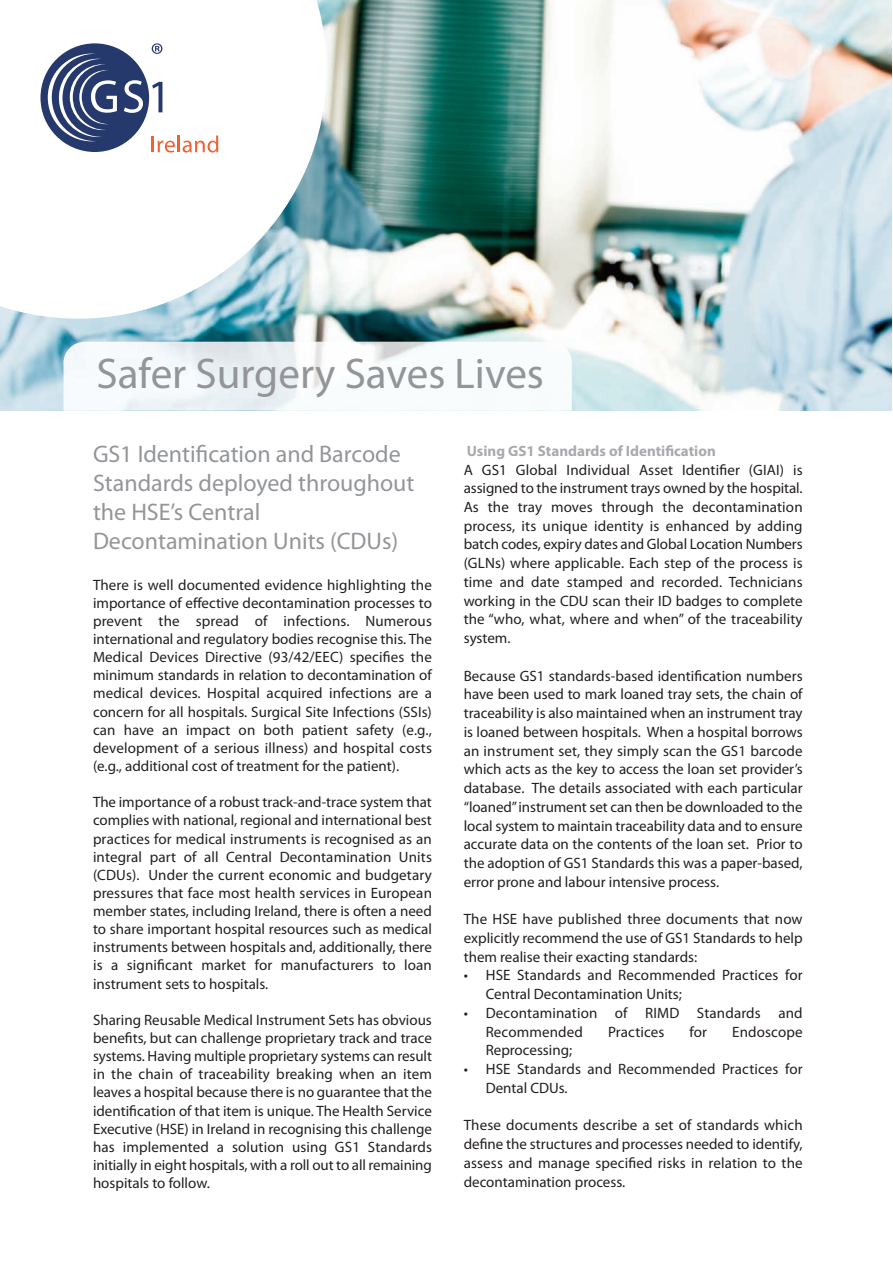
<style>
.page{position:relative;width:893px;height:1263px;background:#fff}
.page>*{position:absolute;margin:0;border:0;box-sizing:border-box;transform-origin:0 0}
.t1{font:43.2px "Myriad Pro";color:#939598}
.t2{font:24px/29px "Myriad Pro";color:#939598}
.t3{font:15px/18.1px "Myriad Pro";color:#231f20;text-align:justify}
.s1{font-weight:700;color:#a8a9ad}
</style>
<div class="page">
<img style="left:0;top:0;width:892px;height:411px">
<svg style="left:0;top:0;width:327px;height:319px"></svg>
<div style="left:22px;top:27px;width:229px;height:157px;background:#fff"></div>
<svg style="left:152px;top:136px;width:66px;height:17px"></svg>
<div style="left:40px;top:43px;width:109px;height:109px;background:#26396d;border-radius:50%"></div>
<svg style="left:124px;top:80px;width:19px;height:33px"></svg>
<svg style="left:152px;top:82px;width:10px;height:30px"></svg>
<svg style="left:48px;top:54px;width:69px;height:87px"></svg>
<svg style="left:152px;top:43px;width:10px;height:11px"></svg>
<img style="left:64px;top:342px;width:508px;height:21px">
<p class="t1" style="left:97px;top:358px;width:449px">Safer Surgery Saves Lives</p>
<p class="t2" style="left:93px;top:442px;width:323px">GS1 Identification and Barcode<br>Standards deployed throughout the HSE’s Central<br>Decontamination Units (CDUs)</p>
<p class="t3" style="left:93px;top:577px;width:340px">There is well documented evidence highlighting the importance of effective decontamination processes to prevent the spread of infections. Numerous international and regulatory bodies recognise this. The Medical Devices Directive (93/42/EEC) specifies the minimum standards in relation to decontamination of medical devices. Hospital acquired infections are a concern for all hospitals. Surgical Site Infections (SSIs) can have an impact on both patient safety (e.g., development of a serious illness) and hospital costs (e.g., additional cost of treatment for the patient).</p>
<p class="t3" style="left:93px;top:794px;width:340px">The importance of a robust track-and-trace system that complies with national, regional and international best practices for medical instruments is recognised as an integral part of all Central Decontamination Units (CDUs). Under the current economic and budgetary pressures that face most health services in European member states, including Ireland, there is often a need to share important hospital resources such as medical instruments between hospitals and, additionally, there is a significant market for manufacturers to loan instrument sets to hospitals.</p>
<p class="t3" style="left:93px;top:1012px;width:340px">Sharing Reusable Medical Instrument Sets has obvious benefits, but can challenge proprietary track and trace systems. Having multiple proprietary systems can result in the chain of traceability breaking when an item leaves a hospital because there is no guarantee that the identification of that item is unique. The Health Service Executive (HSE) in Ireland in recognising this challenge has implemented a solution using GS1 Standards initially in eight hospitals, with a roll out to all remaining hospitals to follow.</p>
<p class="t3" style="left:464px;top:443px;width:340px;line-height:18.8px;text-align:left"><span class="s1">Using GS1 Standards of Identification<br></span>A GS1 Global Individual Asset Identifier (GIAI) is assigned to the instrument trays owned by the hospital.<br>As the tray moves through the decontamination process, its unique identity is enhanced by adding batch codes, expiry dates and Global Location Numbers (GLNs) where applicable. Each step of the process is time and date stamped and recorded. Technicians working in the CDU scan their ID badges to complete the “who, what, where and when” of the traceability system.</p>
<p class="t3" style="left:464px;top:667px;width:340px;line-height:18.8px">Because GS1 standards-based identification numbers have been used to mark loaned tray sets, the chain of traceability is also maintained when an instrument tray is loaned between hospitals. When a hospital borrows an instrument set, they simply scan the GS1 barcode which acts as the key to access the loan set provider’s database. The details associated with each particular “loaned” instrument set can then be downloaded to the local system to maintain traceability data and to ensure accurate data on the contents of the loan set. Prior to the adoption of GS1 Standards this was a paper-based, error prone and labour intensive process.</p>
<p class="t3" style="left:464px;top:911px;width:340px;line-height:18.8px">The HSE have published three documents that now explicitly recommend the use of GS1 Standards to help them realise their exacting standards:</p>
<p class="t3" style="left:486px;top:967px;width:318px;line-height:18.8px;text-indent:-22px">• HSE Standards and Recommended Practices for<br>Central Decontamination Units;</p>
<p class="t3" style="left:486px;top:1005px;width:318px;line-height:18.8px;text-indent:-22px">• Decontamination of RIMD Standards and<br>Recommended</p>
<p class="t3" style="left:608px;top:1024px;width:58px">Practices</p>
<p class="t3" style="left:689px;top:1024px;width:19px">for</p>
<p class="t3" style="left:732px;top:1024px;width:72px">Endoscope</p>
<p class="t3" style="left:486px;top:1042px;width:88px">Reprocessing;</p>
<p class="t3" style="left:486px;top:1061px;width:318px;line-height:18.8px;text-indent:-22px">• HSE Standards and Recommended Practices for<br>Dental CDUs.</p>
<p class="t3" style="left:464px;top:1117px;width:340px;line-height:18.8px">These documents describe a set of standards which define the structures and processes needed to identify, assess and manage specified risks in relation to the decontamination process.</p>
</div>
